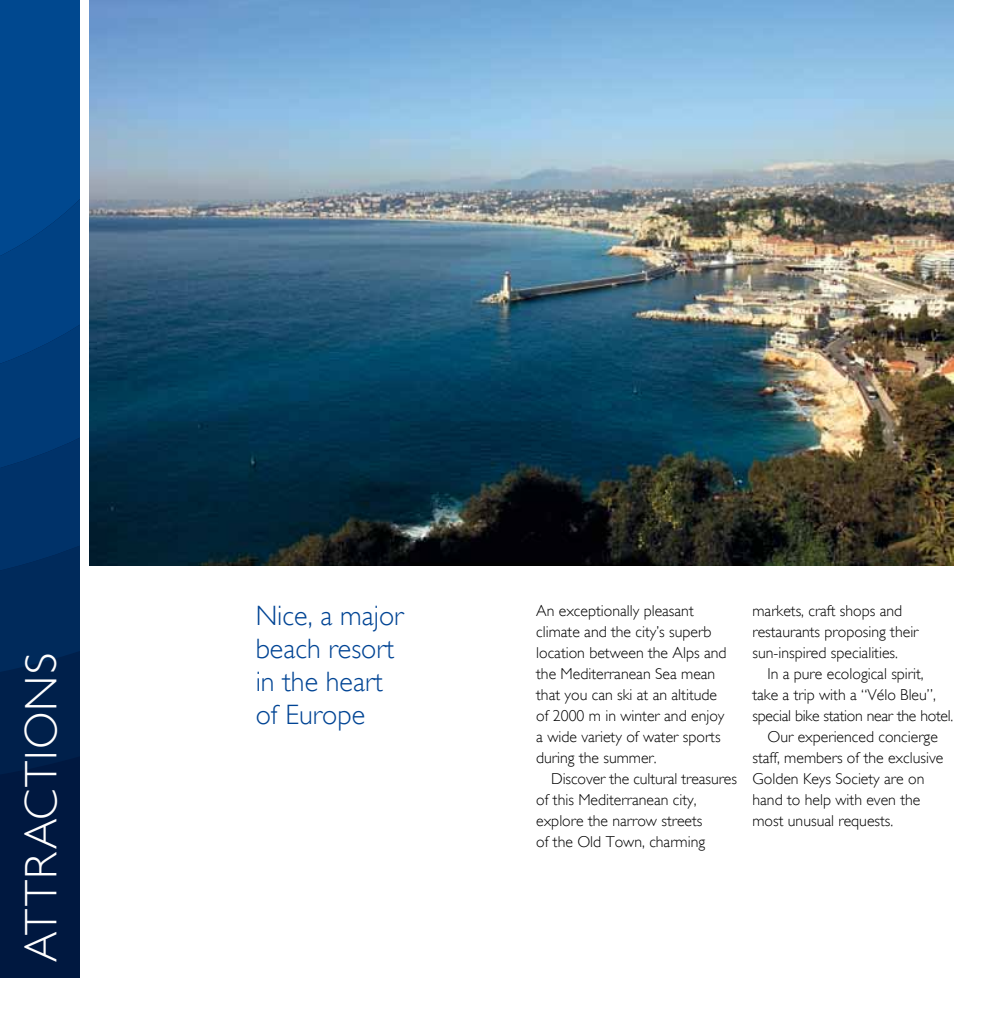
<style>
.page{position:relative;width:993px;height:1017px;background:#fff}
.page>*{position:absolute;margin:0;border:0;box-sizing:border-box;transform-origin:0 0}
.t1{font:300 45.5px "Gill Sans WGL";letter-spacing:.025em;color:#fff}
.t2{font:300 28px/33.2px "Gill Sans WGL";color:#004494}
.t3{font:300 15.75px/21px "Gill Sans WGL";color:#000}
</style>
<div class="page">
<div style="left:0;top:0;width:79px;height:977px;background:#001840"></div>
<svg style="left:0;top:686px;width:79px;height:88px;fill:#00204b"></svg>
<svg style="left:0;top:587px;width:79px;height:99px;fill:#002a5b"></svg>
<svg style="left:0;top:488px;width:79px;height:99px;background:#002f65"></svg>
<svg style="left:0;top:0;width:79px;height:488px;background:#004183"></svg>
<img style="left:89px;top:0;width:863px;height:566px">
<h1 class="t1" style="left:11px;top:962px;width:311px;rotate:-90deg">attraction s</h1>
<h2 class="t2" style="left:255px;top:599px;width:149px">Nice, a major beach resort in the heart of Europe</h2>
<p class="t3" style="left:536px;top:600px;width:192px">An exceptionally pleasant climate and the city’s superb location between the Alps and the Mediterranean Sea mean that you can ski at an altitude of 2000 m in winter and enjoy a wide variety of water sports during the summer.</p>
<p class="t3" style="left:536px;top:768px;width:202px;text-indent:15px">Discover the cultural treasures of this Mediterranean city, explore the narrow streets<br>of the Old Town, charming</p>
<p class="t3" style="left:752px;top:600px;width:202px">markets, craft shops and restaurants proposing their sun-inspired specialities.<br>I n a pure ecological spirit, take a trip with a “Vélo Bleu”, special bike station near the hotel.<br>Our experienced concierge staff, members of the exclusive<br>Golden Keys Society are on hand to help with even the most unusual requests.</p>
</div>
